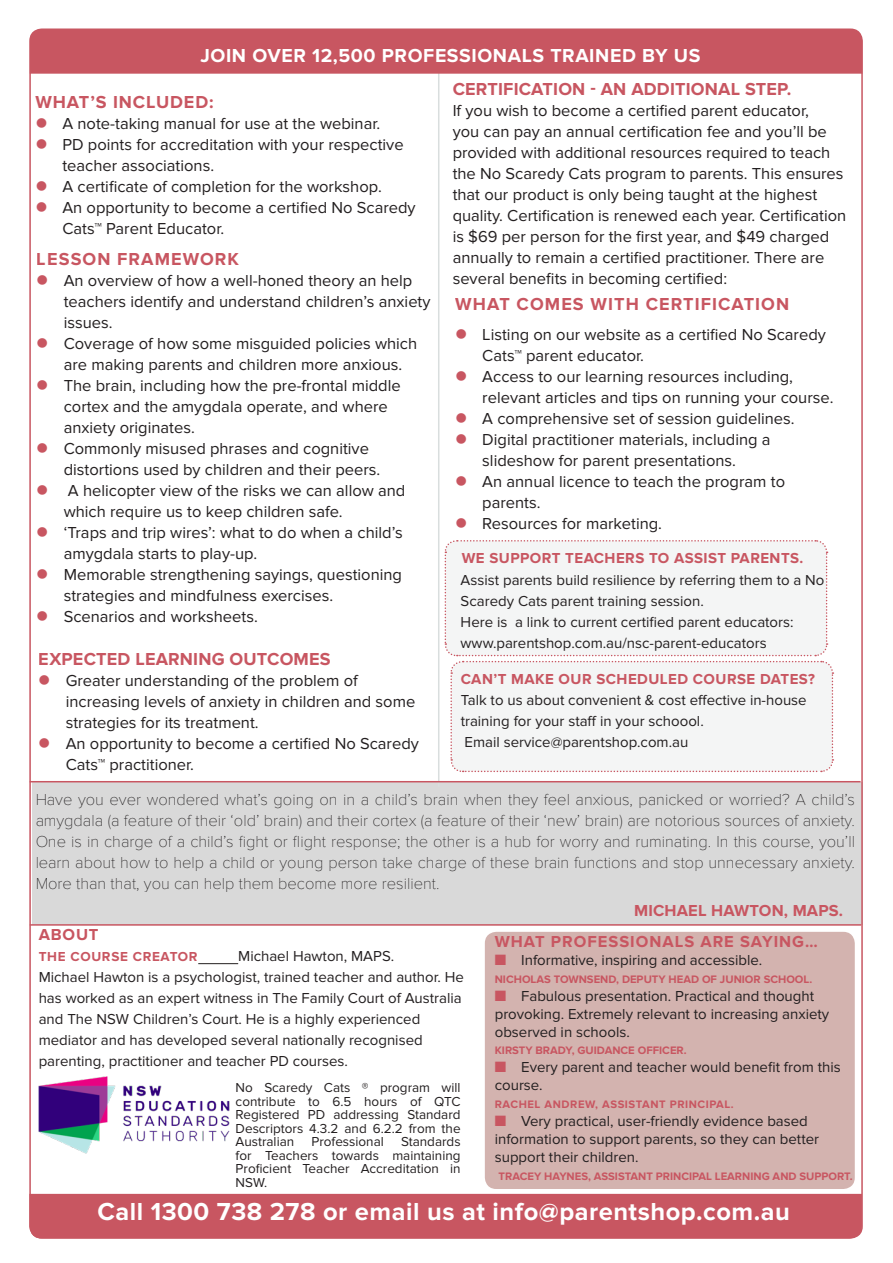
<style>
.page{position:relative;width:893px;height:1263px;background:#fff}
.page>*{position:absolute;margin:0;border:0;box-sizing:border-box;transform-origin:0 0}
.t1{font:700 25.5px "Proxima Nova";letter-spacing:.02em;color:#fff}
.t2{font:700 19.5px "Proxima Nova";letter-spacing:.03em;color:#fff}
.t3{font:700 18px "Proxima Nova";letter-spacing:.01em;color:#c85661}
.t4{font:700 18px "Proxima Nova";letter-spacing:.06em;color:#c85661}
.t5{font:700 18px "Proxima Nova";letter-spacing:.05em;color:#c85661}
.t6{font:16.5px/21px "Proxima Nova";color:#231f20}
.t7{font:100 16.5px/21px "Proxima Nova T";color:#231f20;text-align:justify}
.t8{font:700 16.5px "Proxima Nova";letter-spacing:.05em;color:#c85661}
.t9{font:700 16.5px "Proxima Nova";letter-spacing:.01em;color:#c85661}
.t10{font:15px/21px "Proxima Nova";color:#231f20}
.t11{font:700 15px "Proxima Nova";letter-spacing:.03em;color:#c85661}
.t12{font:13.5px/13.5px "Proxima Nova";color:#231f20;text-align:justify}
.t13{font:700 13.5px "Proxima Nova";letter-spacing:.05em;color:#c85661}
.t14{font:700 11.25px "Proxima Nova";color:#c85661}
.t15{font:700 11.25px "Proxima Nova";letter-spacing:.05em;color:#c85661}
.s1{font-weight:700;color:#c85661}
.s2{color:#c85661}
</style>
<div class="page">
<div style="left:32px;top:782px;width:830px;height:143px;background:#d9d9d9"></div>
<hr style="left:30px;top:924px;width:831px;height:2px;background:#c85661">
<hr style="left:438px;top:71px;width:1px;height:715px;background:#d9dede">
<div style="left:29px;top:1194px;width:833px;height:44px;background:#c85661"></div>
<hr style="left:198px;top:963px;width:40px;height:1px;background:#231f20">
<img style="left:39px;top:1077px;width:190px;height:76px">
<hr style="left:30px;top:781px;width:831px;height:1px;background:#c85661">
<div style="left:485px;top:932px;width:370px;height:257px;background:#d3b3af;border-radius:11px"></div>
<div style="left:30px;top:29px;width:832px;height:45px;background:#c85661"></div>
<div style="left:444px;top:540px;width:390px;height:233px;background:#f4f5f5"></div>
<p class="t2" style="left:200px;top:44px;width:501px">JOIN OVER 12,500 PROFESSIONALS TRAINED BY US</p>
<p class="t5" style="left:35px;top:91px;width:180px">WHAT’S INCLUDED:</p>
<p class="t6" style="left:62px;top:113px;width:319px">A note-taking manual for use at the webinar.</p>
<p class="t6" style="left:62px;top:134px;width:343px">PD points for accreditation with your respective teacher associations.</p>
<p class="t6" style="left:62px;top:176px;width:321px">A certificate of completion for the workshop.</p>
<p class="t6" style="left:62px;top:197px;width:355px">An opportunity to become a certified No Scaredy<br>Cats™ Parent Educator.</p>
<p class="t3" style="left:453px;top:78px;width:340px">CERTIFICATION - AN ADDITIONAL STEP.</p>
<p class="t6" style="left:453px;top:100px;width:395px">If you wish to become a certified parent educator,<br>you can pay an annual certification fee and you’ll be provided with additional resources required to teach the No Scaredy Cats program to parents. This ensures that our product is only being taught at the highest quality. Certification is renewed each year. Certification is $69 per person for the first year, and $49 charged annually to remain a certified practitioner. There are several benefits in becoming certified:</p>
<p class="t4" style="left:37px;top:249px;width:204px">LESSON FRAMEWORK</p>
<p class="t6" style="left:64px;top:270px;width:368px">An overview of how a well-honed theory an help teachers identify and understand children’s anxiety issues.<br>Coverage of how some misguided policies which are making parents and children more anxious.<br>The brain, including how the pre-frontal middle cortex and the amygdala operate, and where anxiety originates.<br>Commonly misused phrases and cognitive distortions used by children and their peers.<br>A helicopter view of the risks we can allow and which require us to keep children safe.<br>‘Traps and trip wires’: what to do when a child’s amygdala starts to play-up.<br>Memorable strengthening sayings, questioning strategies and mindfulness exercises.<br>Scenarios and worksheets.</p>
<p class="t4" style="left:455px;top:293px;width:335px">WHAT COMES WITH CERTIFICATION</p>
<p class="t6" style="left:482px;top:324px;width:353px">Listing on our website as a certified No Scaredy Cats™ parent educator.<br>Access to our learning resources including, relevant articles and tips on running your course.<br>A comprehensive set of session guidelines.<br>Digital practitioner materials, including a slideshow for parent presentations.<br>An annual licence to teach the program to parents.<br>Resources for marketing.</p>
<p class="t11" style="left:462px;top:550px;width:343px">WE SUPPORT TEACHERS TO ASSIST PARENTS.</p>
<p class="t10" style="left:461px;top:569px;width:365px">Assist parents build resilience by referring them to a No<br>Scaredy Cats parent training session.</p>
<p class="t10" style="left:461px;top:611px;width:334px">Here is a link to current certified parent educators:</p>
<p class="t10" style="left:461px;top:632px;width:308px">www.parentshop.com.au/nsc-parent-educators</p>
<p class="t3" style="left:39px;top:649px;width:293px">EXPECTED LEARNING OUTCOMES</p>
<p class="t6" style="left:66px;top:670px;width:355px">Greater understanding of the problem of increasing levels of anxiety in children and some strategies for its treatment.<br>An opportunity to become a certified No Scaredy Cats™ practitioner.</p>
<p class="t10" style="left:461px;top:668px;width:356px"><span class="s1">CAN’T MAKE OUR SCHEDULED COURSE DATES?<br></span>Talk to us about convenient &amp; cost effective in-house training for your staff in your schoool.</p>
<p class="t10" style="left:464px;top:731px;width:225px">Email service@parentshop.com.au</p>
<p class="t7" style="left:35px;top:789px;width:821px">Have you ever wondered what’s going on in a child’s brain when they feel anxious, panicked or worried? A child’s amygdala (a feature of their ‘old’ brain) and their cortex (a feature of their ‘new’ brain) are notorious sources of anxiety.<br>One is in charge of a child’s fight or flight response; the other is a hub for worry and ruminating. In this course, you’ll learn about how to help a child or young person take charge of these brain functions and stop unnecessary anxiety.<br>More than that, you can help them become more resilient.</p>
<p class="t9" style="left:634px;top:901px;width:210px">MICHAEL HAWTON, MAPS.</p>
<p class="t8" style="left:39px;top:925px;width:61px">ABOUT</p>
<p class="t13" style="left:39px;top:949px;width:160px">THE COURSE CREATOR</p>
<p class="t10" style="left:238px;top:946px;width:158px">Michael Hawton, MAPS.</p>
<p class="t10" style="left:39px;top:967px;width:427px">Michael Hawton is a psychologist, trained teacher and author. He has worked as an expert witness in The Family Court of Australia and The NSW Children’s Court. He is a highly experienced mediator and has developed several nationally recognised parenting, practitioner and teacher PD courses.</p>
<p class="t12" style="left:236px;top:1081px;width:227px">No Scaredy Cats ® program will contribute to 6.5 hours of QTC Registered PD addressing Standard Descriptors 4.3.2 and 6.2.2 from the Australian</p>
<p class="t12" style="left:236px;top:1135px;width:227px;text-indent:165px">Standards for Teachers towards maintaining Proficient Teacher Accreditation in NSW.</p>
<p class="t12" style="left:311px;top:1135px;width:74px">Professional</p>
<p class="t8" style="left:495px;top:932px;width:324px">WHAT PROFESSIONALS ARE SAYING…</p>
<p class="t10" style="left:495px;top:950px;width:269px"><span class="s2">■</span> Informative, inspiring and accessible.</p>
<p class="t14" style="left:495px;top:972px;width:319px">NICHOLAS TOWNSEND, DEPUTY HEAD OF JUNIOR SCHOOL.</p>
<p class="t10" style="left:495px;top:987px;width:336px;line-height:18px"><span class="s2">■</span> Fabulous presentation. Practical and thought provoking. Extremely relevant to increasing anxiety observed in schools.</p>
<p class="t14" style="left:495px;top:1044px;width:193px">KIRSTY BRADY, GUIDANCE OFFICER.</p>
<p class="t10" style="left:495px;top:1058px;width:347px;line-height:18px"><span class="s2">■</span> Every parent and teacher would benefit from this course.</p>
<p class="t15" style="left:495px;top:1098px;width:241px">RACHEL ANDREW, ASSISTANT PRINCIPAL.</p>
<p class="t10" style="left:495px;top:1112px;width:326px;line-height:18px"><span class="s2">■</span> Very practical, user-friendly evidence based information to support parents, so they can better support their children.</p>
<p class="t14" style="left:499px;top:1170px;width:355px">TRACEY HAYNES, ASSISTANT PRINCIPAL LEARNING AND SUPPORT.</p>
<p class="t1" style="left:97px;top:1197px;width:694px">Call 1300 738 278 or email us at info@parentshop.com.au</p>
</div>
